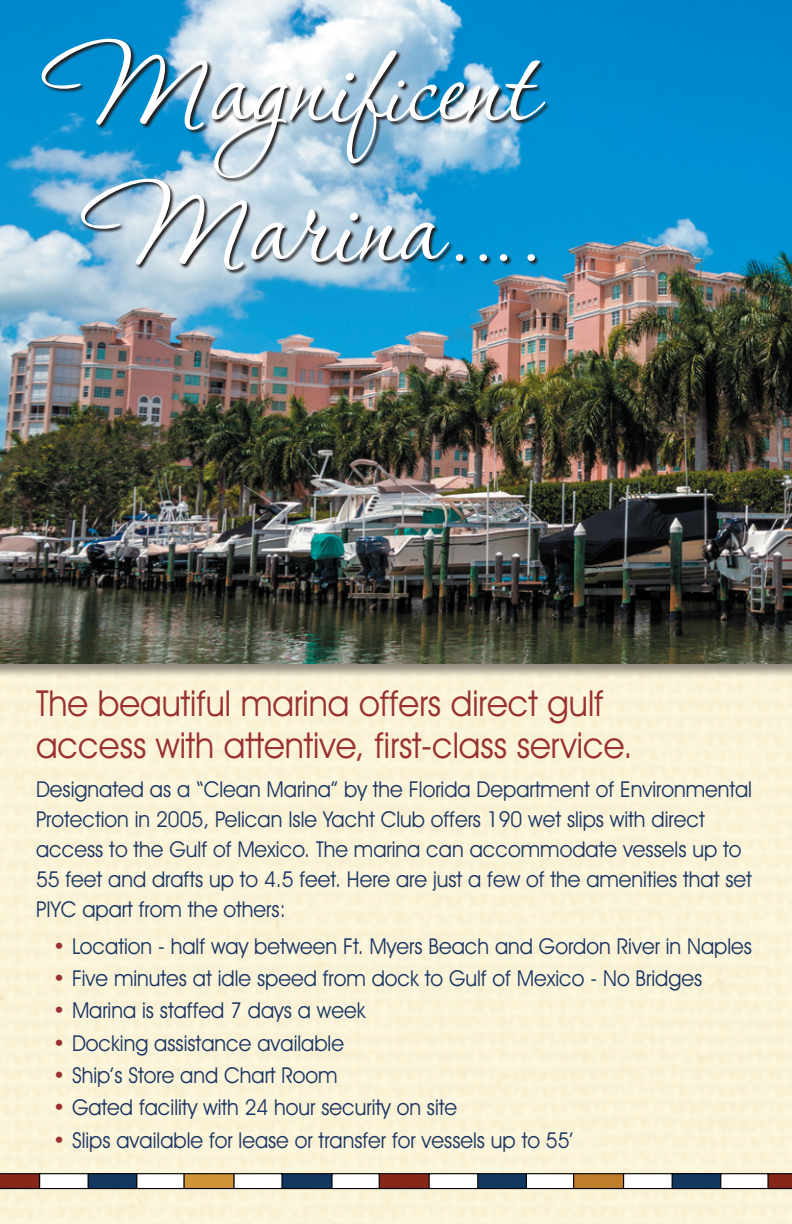
<style>
.page{position:relative;width:792px;height:1224px;background:#fff}
.page>*{position:absolute;margin:0;border:0;box-sizing:border-box;transform-origin:0 0}
.t1{font:144px/140px "P22 Corinthia";color:#fff}
.t2{font:36px/42px "Avant Garde IT Cby BT";color:#993132;scale:.95 1}
.t3{font:22px/30px "Avant Garde IT Cby BT";color:#1a3564;scale:.95 1}
.s1{color:#993132}
</style>
<div class="page">
<div style="left:0;top:0;width:792px;height:679px;background:#231f20;opacity:.5"></div>
<img style="left:0;top:0;width:792px;height:663px">
<div style="left:0;top:1174px;width:40px;height:14px;background:#87271a"></div>
<div style="left:88px;top:1174px;width:49px;height:15px;background:#123862"></div>
<div style="left:184px;top:1174px;width:50px;height:15px;background:#d09439"></div>
<svg style="left:136px;top:1174px;width:1px;height:14px"></svg>
<svg style="left:39px;top:1174px;width:1px;height:14px"></svg>
<svg style="left:233px;top:1174px;width:2px;height:14px"></svg>
<svg style="left:88px;top:1174px;width:1px;height:14px"></svg>
<svg style="left:183px;top:1174px;width:2px;height:14px"></svg>
<div style="left:282px;top:1174px;width:50px;height:15px;background:#123862"></div>
<div style="left:478px;top:1174px;width:48px;height:14px;background:#123862"></div>
<div style="left:672px;top:1174px;width:49px;height:15px;background:#123862"></div>
<div style="left:379px;top:1174px;width:50px;height:15px;background:#87271a"></div>
<div style="left:574px;top:1174px;width:50px;height:15px;background:#c17e2a"></div>
<div style="left:768px;top:1174px;width:24px;height:15px;background:#87271a"></div>
<svg style="left:331px;top:1174px;width:2px;height:14px"></svg>
<svg style="left:281px;top:1174px;width:2px;height:14px"></svg>
<svg style="left:526px;top:1174px;width:1px;height:14px"></svg>
<svg style="left:720px;top:1174px;width:1px;height:14px"></svg>
<svg style="left:429px;top:1174px;width:1px;height:14px"></svg>
<svg style="left:623px;top:1174px;width:1px;height:14px"></svg>
<svg style="left:477px;top:1174px;width:1px;height:14px"></svg>
<svg style="left:672px;top:1174px;width:1px;height:14px"></svg>
<svg style="left:379px;top:1174px;width:1px;height:14px"></svg>
<svg style="left:573px;top:1174px;width:1px;height:14px"></svg>
<svg style="left:767px;top:1174px;width:2px;height:14px"></svg>
<hr style="left:0;top:1173px;width:792px;height:1px;background:#050504">
<hr style="left:0;top:1188px;width:792px;height:1px;background:#050504">
<svg style="left:42px;top:39px;width:508px;height:236px;background:#6da9c8"></svg>
<h1 class="t1" style="left:49px;top:26px;width:491px">Magnificent<br>Marina….</h1>
<h2 class="t2" style="left:36px;top:682px;width:630px">The beautiful marina offers direct gulf access with attentive, first-class service.</h2>
<p class="t3" style="left:36px;top:774px;width:755px">Designated as a “Clean Marina” by the Florida Department of Environmental Protection in 2005, Pelican Isle Yacht Club offers 190 wet slips with direct access to the Gulf of Mexico. The marina can accommodate vessels up to 55 feet and drafts up to 4.5 feet. Here are just a few of the amenities that set PIYC apart from the others:</p>
<p class="t3" style="left:54px;top:931px;width:736px"><span class="s1">•</span> Location - half way between Ft. Myers Beach and Gordon River in Naples</p>
<p class="t3" style="left:54px;top:963px;width:684px"><span class="s1">•</span> Five minutes at idle speed from dock to Gulf of Mexico - No Bridges</p>
<p class="t3" style="left:54px;top:995px;width:329px"><span class="s1">•</span> Marina is staffed 7 days a week</p>
<p class="t3" style="left:54px;top:1028px;width:307px"><span class="s1">•</span> Docking assistance available</p>
<p class="t3" style="left:54px;top:1060px;width:300px"><span class="s1">•</span> Ship’s Store and Chart Room</p>
<p class="t3" style="left:54px;top:1092px;width:426px"><span class="s1">•</span> Gated facility with 24 hour security on site</p>
<p class="t3" style="left:54px;top:1125px;width:548px"><span class="s1">•</span> Slips available for lease or transfer for vessels up to 55’</p>
</div>
